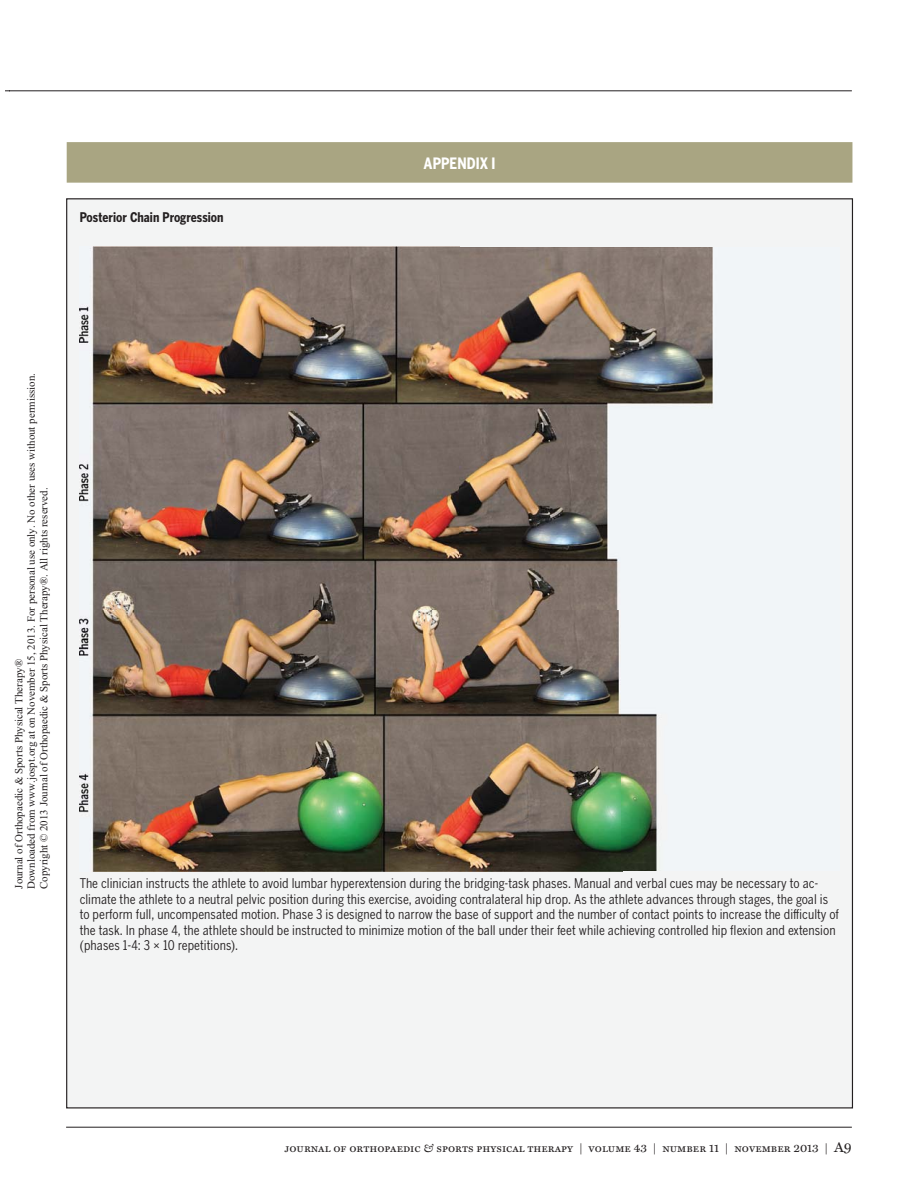
<style>
.page{position:relative;width:918px;height:1188px;background:#fff}
.page>*{position:absolute;margin:0;border:0;box-sizing:border-box;transform-origin:0 0}
.t1{font:700 15.6px "Benton Gothic Cond";color:#fff}
.t2{font:13.2px/15.6px "Benton Gothic Cond";color:#231f20}
.t3{font:700 13.2px "Benton Gothic Cond";color:#231f20}
.t4{font:11.7px "Miller Text Roman SC";color:#231f20}
.t5{font:10.95px/12.5px "Times New Roman";color:#231f20}
.s1{font-family:"Miller Text";font-style:italic}
.s2{font-size:14.1px}
</style>
<div class="page">
<hr style="left:66px;top:1127px;width:786px;height:1px;background:#231f20">
<hr style="left:10px;top:90px;width:842px;height:1px;background:#231f20">
<div style="left:67px;top:199px;width:785px;height:909px;background:#f3f4f4"></div>
<img style="left:79px;top:247px;width:634px;height:624px">
<div style="left:67px;top:142px;width:785px;height:41px;background:#a9a582"></div>
<p class="t3" style="left:80px;top:210px;width:145px">Posterior Chain Progression</p>
<p class="t1" style="left:424px;top:154px;width:74px">APPENDIX I</p>
<p class="t5" style="left:14px;top:889px;width:517px;rotate:-90deg">Journal of Orthopaedic &amp; Sports Physical Therapy®<br>Downloaded from www.jospt.org at on November 15, 2013. For personal use only. No other uses without permission.<br>Copyright © 2013 Journal of Orthopaedic &amp; Sports Physical Therapy®. All rights reserved.</p>
<p class="t2" style="left:80px;top:877px;width:761px">The clinician instructs the athlete to avoid lumbar hyperextension during the bridging-task phases. Manual and verbal cues may be necessary to ac&shy;climate the athlete to a neutral pelvic position during this exercise, avoiding contralateral hip drop. As the athlete advances through stages, the goal is to perform full, uncompensated motion. Phase 3 is designed to narrow the base of support and the number of contact points to increase the difficulty of the task. In phase 4, the athlete should be instructed to minimize motion of the ball under their feet while achieving controlled hip flexion and extension (phases 1-4: 3 × 10 repetitions).</p>
<p class="t4" style="left:285px;top:1141px;width:569px">journal of orthopaedic <span class="s1">&amp;</span> sports physical therapy | volume 43 | number 11 | november 2013 | <span class="s2">A9</span></p>
</div>
